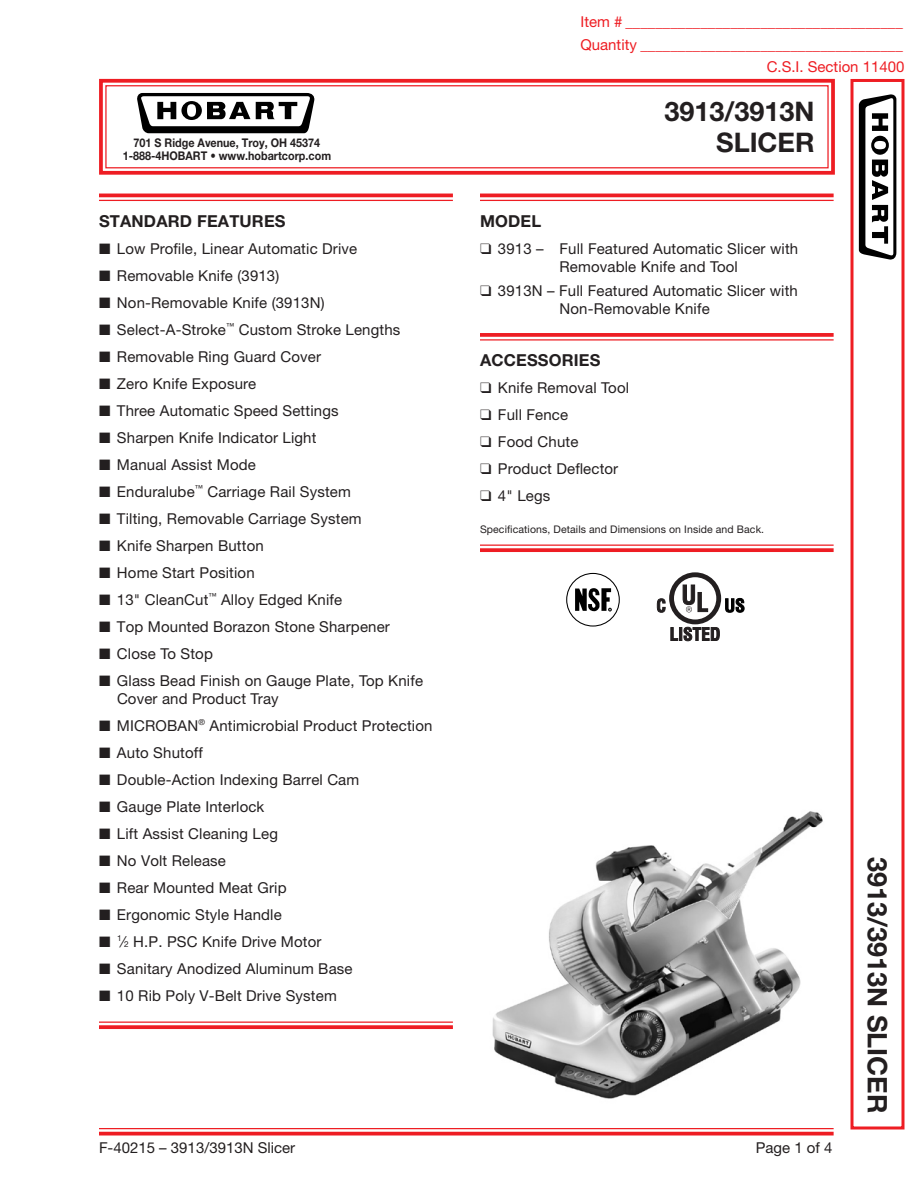
<style>
.page{position:relative;width:918px;height:1188px;background:#fff}
.page>*{position:absolute;margin:0;border:0;box-sizing:border-box;transform-origin:0 0}
.t1{font:700 27px "Helvetica Neue LT Std";color:#231f20}
.Heading_w_line_above{font:700 16.5px "Helvetica Neue LT Std";letter-spacing:.01em;color:#231f20}
.Body_Text-Headings{font:700 16.5px "Helvetica Neue LT Std";letter-spacing:.01em;color:#231f20}
.Body_Text{font:15px/18px "Helvetica Neue LT Std";letter-spacing:.01em;color:#231f20}
.t2{font:15px "Helvetica Neue LT Std";color:#ee1d23}
.Front_Text_w_indent{font:15px "Helvetica Neue LT Std";letter-spacing:.01em;color:#231f20}
.Bottom_Line{font:15px "Helvetica Neue LT Std";color:#231f20}
.t3{font:700 12px "Helvetica Neue LT Std";color:#231f20;scale:.9 1}
.Body_Text-Back{font:10.5px "Helvetica Neue LT Std";letter-spacing:.01em;color:#231f20}
.s1{font-size:8.25px}
</style>
<div class="page">
<svg style="left:99px;top:78px;width:736px;height:97px"></svg>
<div style="left:105px;top:85px;width:724px;height:83px;border:1px solid #ee1d23"></div>
<div style="left:850px;top:79px;width:54px;height:1051px;border:3px solid #ee1d23"></div>
<hr style="left:99px;top:1128px;width:735px;height:1px;background:#ee1d23">
<svg style="left:99px;top:1132px;width:735px;height:4px;background:#f0393e"></svg>
<svg style="left:137px;top:93px;width:178px;height:40px"></svg>
<svg style="left:859px;top:94px;width:37px;height:166px"></svg>
<hr style="left:99px;top:194px;width:354px;height:3px;background:#ee1d23">
<hr style="left:99px;top:200px;width:354px;height:1px;background:#ee1d23">
<hr style="left:99px;top:1022px;width:354px;height:1px;background:#ee1d23">
<svg style="left:99px;top:1025px;width:354px;height:4px"></svg>
<hr style="left:480px;top:194px;width:354px;height:3px;background:#ee1d23">
<hr style="left:480px;top:200px;width:354px;height:1px;background:#ee1d23">
<svg style="left:480px;top:333px;width:354px;height:4px"></svg>
<hr style="left:480px;top:339px;width:354px;height:2px;background:#ee1d23">
<hr style="left:480px;top:545px;width:354px;height:1px;background:#ee1d23">
<svg style="left:480px;top:548px;width:354px;height:4px"></svg>
<img style="left:492px;top:811px;width:331px;height:288px">
<svg style="left:656px;top:572px;width:89px;height:70px"></svg>
<div style="left:566px;top:573px;width:54px;height:54px;border:1px solid #000;border-radius:50%"></div>
<svg style="left:575px;top:588px;width:37px;height:23px"></svg>
<p class="t2" style="left:580px;top:13px;width:324px">Item # _____________________________________</p>
<p class="t2" style="left:580px;top:36px;width:324px">Quantity ___________________________________</p>
<p class="t2" style="left:767px;top:58px;width:139px">C.S.I. Section 11400</p>
<p class="t1" style="left:665px;top:94px;width:152px">3913/3913N</p>
<p class="t3" style="left:134px;top:135px;width:209px">701 S Ridge Avenue, Troy, OH 45374</p>
<p class="t1" style="left:716px;top:126px;width:100px">SLICER</p>
<p class="t3" style="left:123px;top:148px;width:233px">1-888-4HOBART • www.hobartcorp.com</p>
<p class="Heading_w_line_above" style="left:99px;top:210px;width:188px">STANDARD FEATURES</p>
<p class="Body_Text" style="left:99px;top:239px;width:260px">■ Low Profile, Linear Automatic Drive</p>
<p class="Body_Text" style="left:99px;top:266px;width:182px">■ Removable Knife (3913)</p>
<p class="Body_Text" style="left:99px;top:293px;width:227px">■ Non-Removable Knife (3913N)</p>
<p class="Body_Text" style="left:99px;top:320px;width:303px">■ Select-A-Stroke<sup>™</sup> Custom Stroke Lengths</p>
<p class="Body_Text" style="left:99px;top:347px;width:224px">■ Removable Ring Guard Cover</p>
<p class="Body_Text" style="left:99px;top:374px;width:159px">■ Zero Knife Exposure</p>
<p class="Body_Text" style="left:99px;top:401px;width:241px">■ Three Automatic Speed Settings</p>
<p class="Body_Text" style="left:99px;top:428px;width:219px">■ Sharpen Knife Indicator Light</p>
<p class="Body_Text" style="left:99px;top:455px;width:158px">■ Manual Assist Mode</p>
<p class="Body_Text" style="left:99px;top:482px;width:253px">■ Enduralube<sup>™</sup> Carriage Rail System</p>
<p class="Body_Text" style="left:99px;top:509px;width:264px">■ Tilting, Removable Carriage System</p>
<p class="Body_Text" style="left:99px;top:536px;width:166px">■ Knife Sharpen Button</p>
<p class="Body_Text" style="left:99px;top:563px;width:157px">■ Home Start Position</p>
<p class="Body_Text" style="left:99px;top:590px;width:245px">■ 13" CleanCut<sup>™</sup> Alloy Edged Knife</p>
<p class="Body_Text" style="left:99px;top:617px;width:292px">■ Top Mounted Borazon Stone Sharpener</p>
<p class="Body_Text" style="left:99px;top:644px;width:115px">■ Close To Stop</p>
<p class="Body_Text" style="left:117px;top:671px;width:308px;text-indent:-18px">■ Glass Bead Finish on Gauge Plate, Top Knife<br>Cover and Product Tray</p>
<p class="Body_Text" style="left:99px;top:716px;width:335px">■ MICROBAN<sup>®</sup> Antimicrobial Product Protection</p>
<p class="Body_Text" style="left:99px;top:743px;width:105px">■ Auto Shutoff</p>
<p class="Body_Text" style="left:99px;top:770px;width:262px">■ Double-Action Indexing Barrel Cam</p>
<p class="Body_Text" style="left:99px;top:797px;width:167px">■ Gauge Plate Interlock</p>
<p class="Body_Text" style="left:99px;top:824px;width:180px">■ Lift Assist Cleaning Leg</p>
<p class="Body_Text" style="left:99px;top:851px;width:129px">■ No Volt Release</p>
<p class="Body_Text" style="left:99px;top:878px;width:189px">■ Rear Mounted Meat Grip</p>
<p class="Body_Text" style="left:99px;top:905px;width:184px">■ Ergonomic Style Handle</p>
<p class="Body_Text" style="left:99px;top:932px;width:224px">■ <sup>1</sup>⁄<span class="s1">2</span> H.P. PSC Knife Drive Motor</p>
<p class="Body_Text" style="left:99px;top:959px;width:255px">■ Sanitary Anodized Aluminum Base</p>
<p class="Body_Text" style="left:99px;top:986px;width:239px">■ 10 Rib Poly V-Belt Drive System</p>
<p class="Body_Text-Headings" style="left:480px;top:210px;width:63px">MODEL</p>
<p class="Body_Text" style="left:560px;top:239px;width:240px;text-indent:-80px">❑ 3913 – Full Featured Automatic Slicer with<br>Removable Knife and Tool</p>
<p class="Body_Text" style="left:480px;top:281px;width:319px;text-align:center">❑ 3913N – Full Featured Automatic Slicer with<br>Non-Removable Knife</p>
<p class="Heading_w_line_above" style="left:480px;top:350px;width:122px">ACCESSORIES</p>
<p class="Front_Text_w_indent" style="left:480px;top:379px;width:151px">❑ Knife Removal Tool</p>
<p class="Front_Text_w_indent" style="left:480px;top:406px;width:90px">❑ Full Fence</p>
<p class="Front_Text_w_indent" style="left:480px;top:433px;width:100px">❑ Food Chute</p>
<p class="Front_Text_w_indent" style="left:480px;top:460px;width:140px">❑ Product Deflector</p>
<p class="Front_Text_w_indent" style="left:480px;top:487px;width:72px">❑ 4" Legs</p>
<p class="Body_Text-Back" style="left:480px;top:523px;width:286px">Specifications, Details and Dimensions on Inside and Back.</p>
<p class="Bottom_Line" style="left:99px;top:1139px;width:198px">F-40215 – 3913/3913N Slicer</p>
<p class="Bottom_Line" style="left:756px;top:1139px;width:78px">Page 1 of 4</p>
<p class="t1" style="left:894px;top:857px;width:258px;rotate:90deg">3913/3913N SLICER</p>
</div>
